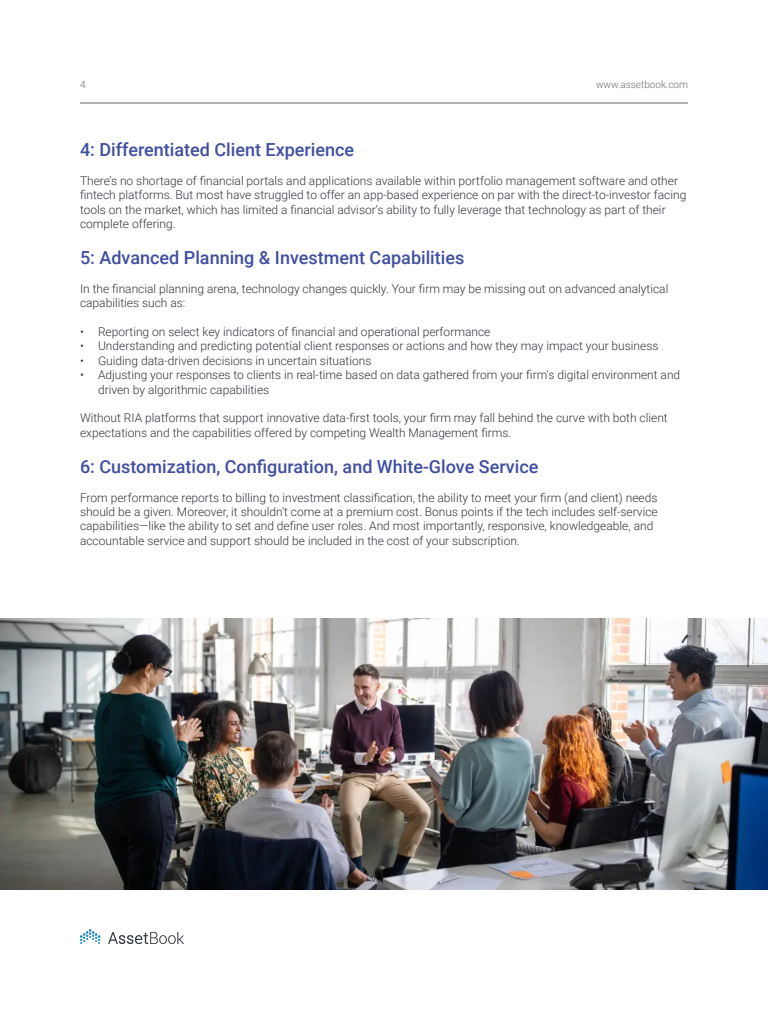
<style>
.page{position:relative;width:768px;height:1024px;background:#fff}
.page>*{position:absolute;margin:0;border:0;box-sizing:border-box;transform-origin:0 0}
.t1{font:500 18px "Roboto";color:#404fa1}
.t2{font:300 12px/14.4px "Roboto";color:#31353f}
.t3{font:300 10px "Roboto";color:#6b6d6d}
</style>
<div class="page">
<img style="left:0;top:618px;width:768px;height:271px">
<img style="left:80px;top:930px;width:104px;height:14px">
<hr style="left:80px;top:102px;width:608px;height:2px;background:#31353f">
<p class="t3" style="left:80px;top:77px;width:7px">4</p>
<p class="t3" style="left:596px;top:77px;width:93px">www.assetbook.com</p>
<p class="t1" style="left:80px;top:137px;width:276px">4: Differentiated Client Experience</p>
<p class="t2" style="left:80px;top:173px;width:608px">There’s no shortage of financial portals and applications available within portfolio management software and other fintech platforms. But most have struggled to offer an app-based experience on par with the direct-to-investor facing tools on the market, which has limited a financial advisor’s ability to fully leverage that technology as part of their complete offering.</p>
<p class="t1" style="left:80px;top:245px;width:386px">5: Advanced Planning &amp; Investment Capabilities</p>
<p class="t2" style="left:80px;top:281px;width:590px">In the financial planning arena, technology changes quickly. Your firm may be missing out on advanced analytical capabilities such as:</p>
<p class="t2" style="left:80px;top:324px;width:412px">• Reporting on select key indicators of financial and operational performance</p>
<p class="t2" style="left:80px;top:338px;width:580px">• Understanding and predicting potential client responses or actions and how they may impact your business</p>
<p class="t2" style="left:80px;top:353px;width:293px">• Guiding data-driven decisions in uncertain situations</p>
<p class="t2" style="left:98px;top:367px;width:584px;text-indent:-18px">• Adjusting your responses to clients in real-time based on data gathered from your firm's digital environment and driven by algorithmic capabilities</p>
<p class="t2" style="left:80px;top:410px;width:589px">Without RIA platforms that support innovative data-first tools, your firm may fall behind the curve with both client expectations and the capabilities offered by competing Wealth Management firms.</p>
<p class="t1" style="left:80px;top:454px;width:460px">6: Customization, Configuration, and White-Glove Service</p>
<p class="t2" style="left:80px;top:490px;width:579px">From performance reports to billing to investment classification, the ability to meet your firm (and client) needs should be a given. Moreover, it shouldn't come at a premium cost. Bonus points if the tech includes self-service capabilities—like the ability to set and define user roles. And most importantly, responsive, knowledgeable, and accountable service and support should be included in the cost of your subscription.</p>
</div>
